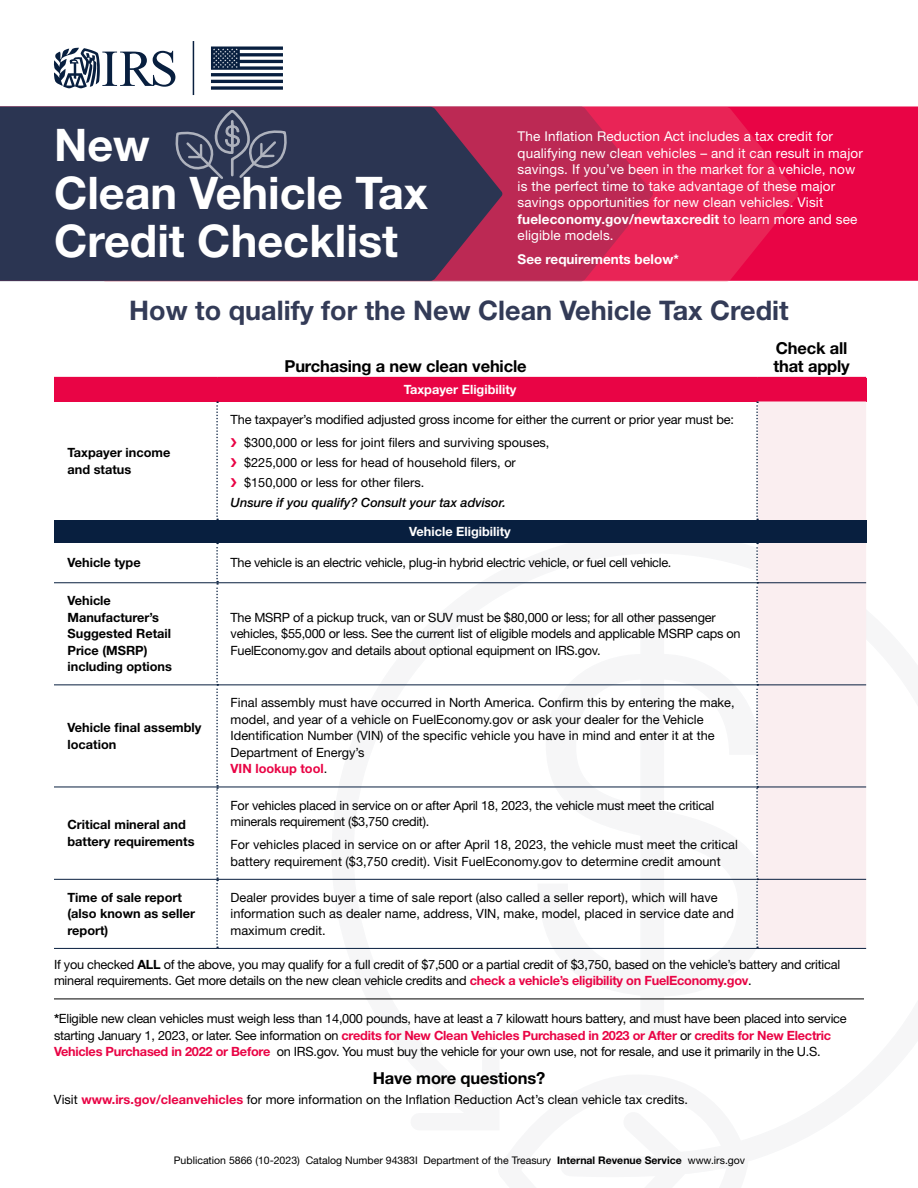
<style>
.page{position:relative;width:918px;height:1188px;background:#fff}
.page>*{position:absolute;margin:0;border:0;box-sizing:border-box;transform-origin:0 0}
.t1{font:700 45px/48px "Helvetica Neue LT Std";color:#fff}
.t2{font:700 27px "Helvetica Neue LT Std";color:#333b57}
.t3{font:700 16.5px/18px "Helvetica Neue LT Std";letter-spacing:-.01em;color:#000}
.t4{font:13.5px/16.5px "Helvetica Neue LT Std";letter-spacing:.01em;color:#fff}
.t5{font:700 13.5px "Helvetica Neue LT Std";color:#fff}
.t6{font:12.75px/16.5px "Helvetica Neue LT Std";letter-spacing:-.02em;color:#000}
.t7{font:12.75px/16.5px "Helvetica Neue LT Std";color:#000}
.t8{font:700 12.75px/16.5px "Helvetica Neue LT Std";color:#000}
.t9{font:700 12.75px "Helvetica Neue LT Std";color:#fff}
.t10{font:10.5px "Helvetica Neue LT Std";color:#000}
.s1{font-weight:700}
.s2{color:#e90445}
.s3{font-weight:500;font-style:italic}
.s4{font-weight:700;color:#e90445}
</style>
<div class="page">
<div style="left:798px;top:107px;width:120px;height:174px;background:#e90445"></div>
<svg style="left:103px;top:106px;width:695px;height:176px;background:#d72555"></svg>
<svg style="left:0;top:106px;width:503px;height:175px;background:#373452"></svg>
<svg style="left:54px;top:41px;width:229px;height:54px"></svg>
<svg style="left:163px;top:111px;width:136px;height:70px;background:#3f4862"></svg>
<svg style="left:331px;top:531px;width:536px;height:468px"></svg>
<svg style="left:537px;top:617px;width:232px;height:382px"></svg>
<div style="left:640px;top:616px;width:24px;height:423px;background:#f6f6f7"></div>
<hr style="left:54px;top:999px;width:810px;height:1px;background:#000">
<div style="left:54px;top:378px;width:812px;height:23px;background:#e90445"></div>
<div style="left:758px;top:401px;width:108px;height:547px;background:#faeef0"></div>
<div style="left:54px;top:520px;width:812px;height:23px;background:#081f3f"></div>
<hr style="left:217px;top:582px;width:539px;height:1px;background:#081f3f">
<hr style="left:758px;top:582px;width:108px;height:1px;background:#081f3f">
<hr style="left:54px;top:684px;width:162px;height:1px;background:#081f3f">
<hr style="left:218px;top:684px;width:538px;height:1px;background:#081f3f">
<hr style="left:758px;top:684px;width:108px;height:1px;background:#081f3f">
<hr style="left:217px;top:787px;width:539px;height:1px;background:#081f3f">
<hr style="left:758px;top:787px;width:108px;height:1px;background:#081f3f">
<hr style="left:217px;top:879px;width:539px;height:1px;background:#081f3f">
<hr style="left:758px;top:879px;width:108px;height:1px;background:#081f3f">
<hr style="left:54px;top:948px;width:163px;height:1px;background:#081f3f">
<hr style="left:217px;top:948px;width:540px;height:1px;background:#081f3f">
<svg style="left:756px;top:401px;width:2px;height:119px"></svg>
<svg style="left:756px;top:543px;width:2px;height:405px"></svg>
<hr style="left:757px;top:948px;width:109px;height:1px;background:#081f3f">
<svg style="left:216px;top:401px;width:2px;height:119px"></svg>
<hr style="left:54px;top:582px;width:163px;height:1px;background:#081f3f">
<hr style="left:54px;top:377px;width:163px;height:3px;background:#e90445">
<hr style="left:217px;top:377px;width:540px;height:3px;background:#e90445">
<hr style="left:757px;top:377px;width:109px;height:3px;background:#e90445">
<hr style="left:54px;top:787px;width:163px;height:1px;background:#081f3f">
<hr style="left:54px;top:879px;width:163px;height:1px;background:#081f3f">
<svg style="left:216px;top:543px;width:2px;height:405px"></svg>
<h1 class="t1" style="left:54px;top:120px;width:376px">New<br>Clean Vehicle Tax<br>Credit Checklist</h1>
<p class="t4" style="left:518px;top:128px;width:347px">The Inflation Reduction Act includes a tax credit for qualifying new clean vehicles – and it can result in major savings. If you’ve been in the market for a vehicle, now is the perfect time to take advantage of these major savings opportunities for new clean vehicles. Visit <span class="s1">fueleconomy.gov/newtaxcredit</span> to learn more and see eligible models.</p>
<p class="t5" style="left:518px;top:250px;width:163px">See requirements below*</p>
<h2 class="t2" style="left:129px;top:294px;width:661px">How to qualify for the New Clean Vehicle Tax Credit</h2>
<p class="t3" style="left:284px;top:356px;width:244px">Purchasing a new clean vehicle</p>
<p class="t3" style="left:773px;top:338px;width:78px">Check all that apply</p>
<p class="t8" style="left:68px;top:444px;width:104px">Taxpayer income and status</p>
<p class="t9" style="left:404px;top:382px;width:114px">Taxpayer Eligibility</p>
<p class="t6" style="left:231px;top:408px;width:505px;line-height:23.2px">The taxpayer’s modified adjusted gross income for either the current or prior year must be: <span class="s2">❯</span> $300,000 or less for joint filers and surviving spouses,</p>
<p class="t7" style="left:231px;top:452px;width:287px;line-height:19.8px"><span class="s2">❯</span> $225,000 or less for head of household filers, or <span class="s2">❯</span> $150,000 or less for other filers.<br><span class="s3">Unsure if you qualify? Consult your tax advisor.</span></p>
<p class="t9" style="left:409px;top:523px;width:103px">Vehicle Eligibility</p>
<p class="t8" style="left:68px;top:554px;width:75px">Vehicle type</p>
<p class="t6" style="left:231px;top:554px;width:442px">The vehicle is an electric vehicle, plug-in hybrid electric vehicle, or fuel cell vehicle.</p>
<p class="t8" style="left:68px;top:592px;width:106px">Vehicle<br>Manufacturer’s<br>Suggested Retail<br>Price (MSRP) including options</p>
<p class="t6" style="left:231px;top:609px;width:512px">The MSRP of a pickup truck, van or SUV must be $80,000 or less; for all other passenger vehicles, $55,000 or less. See the current list of eligible models and applicable MSRP caps on<br>FuelEconomy.gov and details about optional equipment on IRS.gov.</p>
<p class="t8" style="left:68px;top:719px;width:136px">Vehicle final assembly location</p>
<p class="t8" style="left:68px;top:816px;width:129px">Critical mineral and battery requirements</p>
<p class="t7" style="left:231px;top:695px;width:506px">Final assembly must have occurred in North America. Confirm this by entering the make, model, and year of a vehicle on FuelEconomy.gov or ask your dealer for the Vehicle Identification Number (VIN) of the specific vehicle you have in mind and enter it at the Department of Energy’s<br><span class="s4">VIN lookup tool</span>.</p>
<p class="t6" style="left:231px;top:797px;width:485px">For vehicles placed in service on or after April 18, 2023, the vehicle must meet the critical minerals requirement ($3,750 credit).</p>
<p class="t7" style="left:231px;top:836px;width:509px">For vehicles placed in service on or after April 18, 2023, the vehicle must meet the critical battery requirement ($3,750 credit). Visit FuelEconomy.gov to determine credit amount</p>
<p class="t8" style="left:68px;top:889px;width:129px">Time of sale report (also known as seller report)</p>
<p class="t7" style="left:231px;top:889px;width:505px">Dealer provides buyer a time of sale report (also called a seller report), which will have information such as dealer name, address, VIN, make, model, placed in service date and maximum credit.</p>
<p class="t6" style="left:54px;top:956px;width:788px">If you checked <span class="s1">ALL</span> of the above, you may qualify for a full credit of $7,500 or a partial credit of $3,750, based on the vehicle’s battery and critical mineral requirements. Get more details on the new clean vehicle credits and <span class="s4">check a vehicle’s eligibility on FuelEconomy.gov</span>.</p>
<p class="t6" style="left:54px;top:1010px;width:794px"><span class="s1">*</span>Eligible new clean vehicles must weigh less than 14,000 pounds, have at least a 7 kilowatt hours battery, and must have been placed into service starting January 1, 2023, or later. See information on <span class="s4">credits for New Clean Vehicles Purchased in 2023 or After</span> or <span class="s4">credits for New Electric<br>Vehicles Purchased in 2022 or Before</span> on IRS.gov. You must buy the vehicle for your own use, not for resale, and use it primarily in the U.S.</p>
<p class="t3" style="left:373px;top:1069px;width:174px">Have more questions?</p>
<p class="t7" style="left:54px;top:1091px;width:636px">Visit <span class="s4">www.irs.gov/cleanvehicles</span> for more information on the Inflation Reduction Act’s clean vehicle tax credits.</p>
<p class="t10" style="left:174px;top:1154px;width:573px">Publication 5866 (10-2023) Catalog Number 94383I Department of the Treasury <span class="s1">Internal Revenue Service</span> www.irs.gov</p>
</div>
